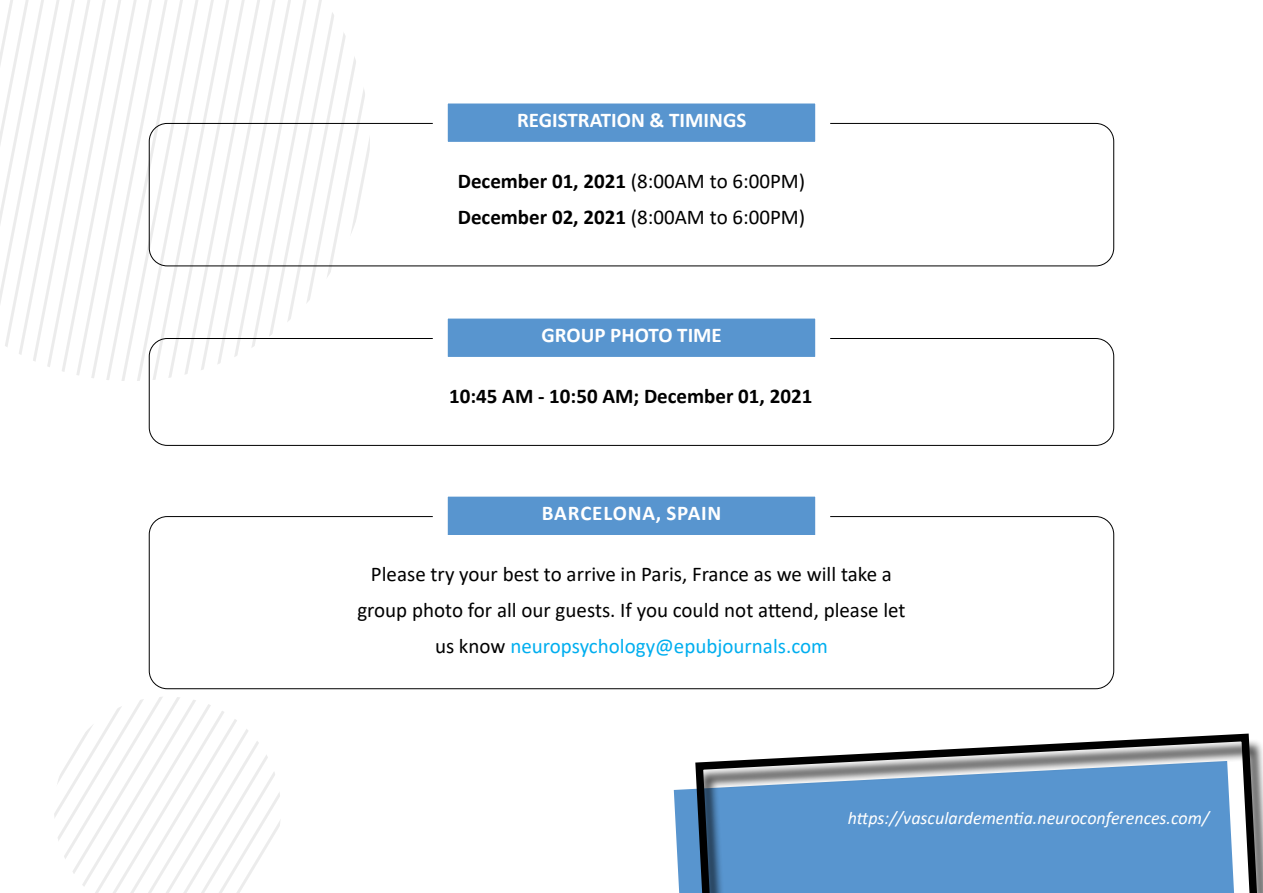
<style>
.page{position:relative;width:1263px;height:893px;background:#fff}
.page>*{position:absolute;margin:0;border:0;box-sizing:border-box;transform-origin:0 0}
.t1{font:21px/36px "Calibri";color:#000}
.t2{font:700 21px "Calibri";color:#fff}
.t3{font:700 21px "Calibri";color:#000}
.t4{font:700 21px "Calibri";letter-spacing:.04em;color:#fff}
.t5{font:italic 18px "Calibri";color:#fff}
.s1{font-weight:700}
.s2{color:#00aeef}
</style>
<div class="page">
<svg style="left:674px;top:789px;width:17px;height:104px;background:#71a4d6"></svg>
<svg style="left:691px;top:733px;width:572px;height:160px;background:#739ec6"></svg>
<svg style="left:202px;top:0;width:29px;height:370px"></svg>
<svg style="left:0;top:0;width:83px;height:375px"></svg>
<svg style="left:231px;top:0;width:60px;height:357px"></svg>
<svg style="left:83px;top:0;width:119px;height:411px"></svg>
<svg style="left:291px;top:0;width:109px;height:315px"></svg>
<svg style="left:54px;top:697px;width:226px;height:196px"></svg>
<div style="left:149px;top:123px;width:965px;height:143px;border:1px solid #000;border-radius:18px"></div>
<div style="left:149px;top:338px;width:965px;height:108px;border:1px solid #000;border-radius:18px"></div>
<div style="left:149px;top:516px;width:965px;height:173px;border:1px solid #000;border-radius:18px"></div>
<div style="left:433px;top:89px;width:397px;height:68px;background:#5895cf;border:15px solid #fff"></div>
<div style="left:433px;top:304px;width:397px;height:68px;background:#5895cf;border:15px solid #fff"></div>
<div style="left:433px;top:482px;width:397px;height:68px;background:#5895cf;border:15px solid #fff"></div>
<p class="t2" style="left:517px;top:106px;width:231px">REGISTRATION &amp; TIMINGS</p>
<p class="t1" style="left:458px;top:163px;width:349px"><span class="s1">December 01, 2021</span> (8:00AM to 6:00PM)<br><span class="s1">December 02, 2021</span> (8:00AM to 6:00PM)</p>
<p class="t2" style="left:541px;top:321px;width:182px">GROUP PHOTO TIME</p>
<p class="t3" style="left:449px;top:381px;width:365px">10:45 AM - 10:50 AM; December 01, 2021</p>
<p class="t4" style="left:542px;top:499px;width:181px">BARCELONA, SPAIN</p>
<p class="t1" style="left:357px;top:556px;width:550px;text-align:center">Please try your best to arrive in Paris, France as we will take a group photo for all our guests. If you could not attend, please let us know <span class="s2">neuropsychology@epubjournals.com</span></p>
<p class="t5" style="left:848px;top:805px;width:363px">https://vasculardementia.neuroconferences.com/</p>
</div>
